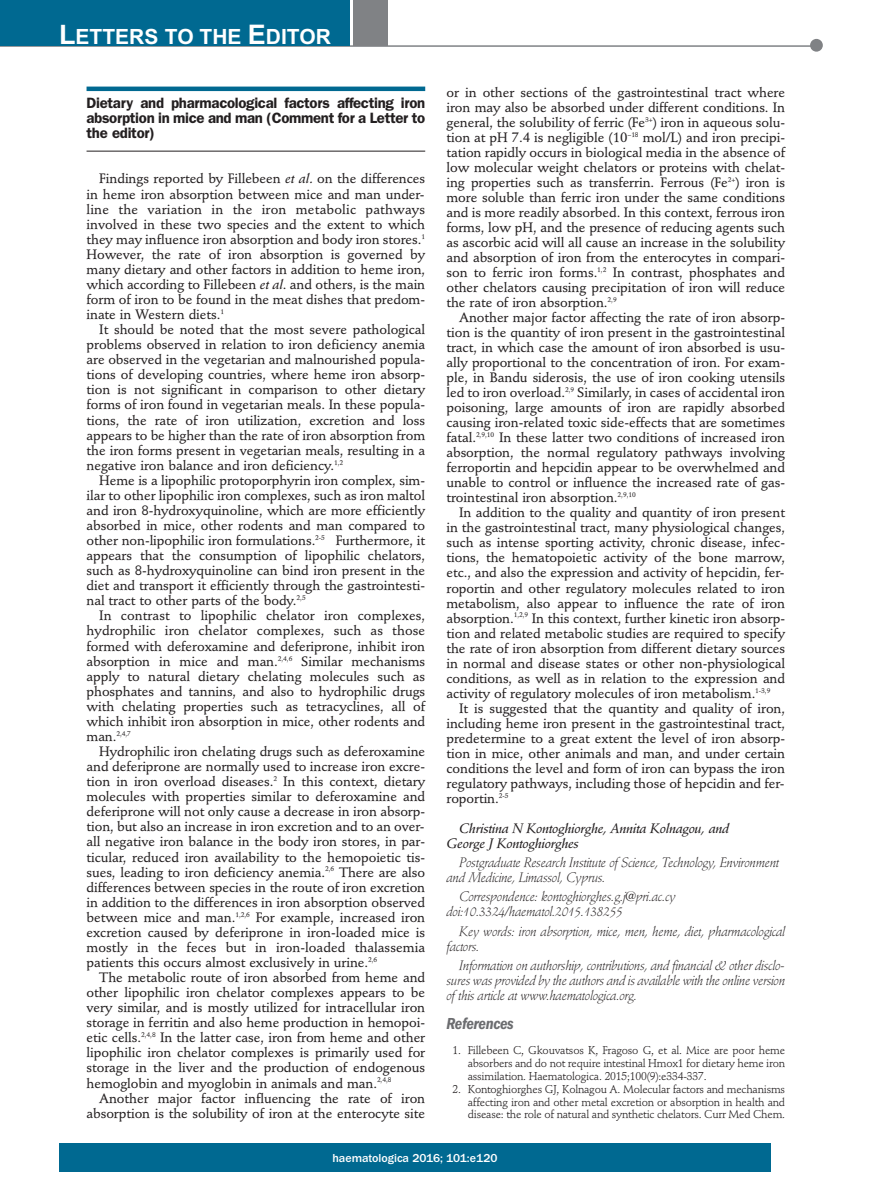
<style>
.page{position:relative;width:893px;height:1191px;background:#fff}
.page>*{position:absolute;margin:0;border:0;box-sizing:border-box;transform-origin:0 0}
.t1{font:700 21px "Arial";color:#fff}
.t2{font:italic 600 condensed 16.5px "Franklin Gothic";letter-spacing:-.02em;color:#6c6d70}
.t3{font:600 15px/15px "Franklin Gothic";letter-spacing:-.02em;color:#231f20;text-align:justify}
.t4{font:500 13.5px/15px "Stempel Schneidler";letter-spacing:-.005em;color:#231f20;text-align:justify}
.t5{font:italic 300 13.5px/15px "Stempel Schneidler";letter-spacing:-.02em;color:#231f20}
.t6{font:italic 13.5px/15px "Stempel Schneidler Med";letter-spacing:-.02em;color:#231f20}
.t7{font:500 12px "Franklin Gothic";color:#fff}
.t8{font:11.25px/12.8px "Stempel Schneidler";letter-spacing:-.02em;color:#231f20;text-align:justify}
.t9{font:500 6.75px "Stempel Schneidler";color:#231f20}
.s1{font-size:27px}
.s2{font-family:"Stempel Schneidler Med";font-weight:400;font-style:italic}
.s3{font-style:italic}
.s4{font-size:13.5px}
</style>
<div class="page">
<hr style="left:87px;top:87px;width:338px;height:4px;background:#006991">
<hr style="left:87px;top:151px;width:338px;height:1px;background:#231f20">
<div style="left:59px;top:1143px;width:712px;height:28px;background:#006991"></div>
<hr style="left:0;top:45px;width:820px;height:2px;background:#808285">
<div style="left:810px;top:39px;width:13px;height:13px;background:#808285;border-radius:50%"></div>
<div style="left:354px;top:0;width:34px;height:45px;background:#808285"></div>
<div style="left:0;top:0;width:350px;height:45px;background:#006991"></div>
<h1 class="t1" style="left:59px;top:25px;width:273px"><span class="s1">L</span>ETTERS TO THE <span class="s1">E</span>DITOR</h1>
<p class="t4" style="left:446px;top:86px;width:340px">or in other sections of the gastrointestinal tract where iron may also be absorbed under different conditions. In general, the solubility of ferric (Fe<sup>3+</sup>) iron in aqueous solu&shy;tion at pH 7.4 is negligible (10<sup>−18</sup> mol/L) and iron precipi&shy;tation rapidly occurs in biological media in the absence of low molecular weight chelators or proteins with chelat&shy;ing properties such as transferrin. Ferrous (Fe<sup>2+</sup>) iron is more soluble than ferric iron under the same conditions and is more readily absorbed. In this context, ferrous iron forms, low pH, and the presence of reducing agents such as ascorbic acid will all cause an increase in the solubility and absorption of iron from the enterocytes in compari&shy;son to ferric iron forms.<sup>1,2</sup> In contrast, phosphates and other chelators causing precipitation of iron will reduce the rate of iron absorption.<sup>2,9</sup></p>
<p class="t4" style="left:446px;top:311px;width:340px;text-indent:13px">Another major factor affecting the rate of iron absorp&shy;tion is the quantity of iron present in the gastrointestinal tract, in which case the amount of iron absorbed is usu&shy;ally proportional to the concentration of iron. For exam&shy;ple, in Bandu siderosis, the use of iron cooking utensils led to iron overload.<sup>2,9</sup> Similarly, in cases of accidental iron poisoning, large amounts of iron are rapidly absorbed causing iron-related toxic side-effects that are sometimes fatal.<sup>2,9,10</sup> In these latter two conditions of increased iron absorption, the normal regulatory pathways involving ferroportin and hepcidin appear to be overwhelmed and unable to control or influence the increased rate of gas&shy;trointestinal iron absorption.<sup>2,9,10</sup></p>
<p class="t4" style="left:446px;top:506px;width:340px;text-indent:13px">In addition to the quality and quantity of iron present in the gastrointestinal tract, many physiological changes, such as intense sporting activity, chronic disease, infec&shy;tions, the hematopoietic activity of the bone marrow, etc., and also the expression and activity of hepcidin, fer&shy;roportin and other regulatory molecules related to iron metabolism, also appear to influence the rate of iron absorption.<sup>1,2,9</sup> In this context, further kinetic iron absorp&shy;tion and related metabolic studies are required to specify the rate of iron absorption from different dietary sources in normal and disease states or other non-physiological conditions, as well as in relation to the expression and activity of regulatory molecules of iron metabolism.<sup>1-3,9</sup></p>
<p class="t4" style="left:446px;top:702px;width:340px;text-indent:13px">It is suggested that the quantity and quality of iron, including heme iron present in the gastrointestinal tract, predetermine to a great extent the level of iron absorp&shy;tion in mice, other animals and man, and under certain conditions the level and form of iron can bypass the iron regulatory pathways, including those of hepcidin and fer&shy;roportin.<sup>2-5</sup></p>
<p class="t6" style="left:446px;top:822px;width:284px;text-indent:13px">Christina N Kontoghiorghe, Annita Kolnagou, and<br>George J Kontoghiorghes</p>
<p class="t5" style="left:446px;top:856px;width:334px;text-indent:13px">Postgraduate Research Institute of Science, Technology, Environment and Medicine, Limassol, Cyprus.</p>
<p class="t5" style="left:446px;top:890px;width:231px;text-indent:13px">Correspondence: kontoghiorghes.g.j@pri.ac.cy doi:10.3324/haematol.2015.138255</p>
<p class="t5" style="left:446px;top:925px;width:340px;text-indent:13px">Key words: iron absorption, mice, men, heme, diet, pharmacological factors.</p>
<p class="t5" style="left:446px;top:959px;width:340px;text-align:justify;text-indent:13px">Information on authorship, contributions, and financial &amp; other disclo&shy;sures was provided by the authors and is available with the online version of this article at www.haematologica.org.</p>
<p class="t2" style="left:446px;top:1017px;width:69px">References</p>
<p class="t8" style="left:468px;top:1045px;width:319px;text-indent:-15px">1. Fillebeen C, Gkouvatsos K, Fragoso G, et al. Mice are poor heme absorbers and do not require intestinal Hmox1 for dietary heme iron assimilation. Haematologica. 2015;100(9):e334-337.</p>
<p class="t8" style="left:468px;top:1083px;width:319px;text-indent:-15px">2. Kontoghiorghes GJ, Kolnagou A. Molecular factors and mechanisms affecting iron and other metal excretion or absorption in health and disease: the role of natural and synthetic chelators. Curr Med Chem.</p>
<p class="t7" style="left:332px;top:1150px;width:167px">haematologica 2016; 101:e120</p>
<p class="t3" style="left:87px;top:97px;width:340px">Dietary and pharmacological factors affecting iron absorption in mice and man (Comment for a Letter to the editor)</p>
<p class="t4" style="left:87px;top:173px;width:340px;text-indent:13px">Findings reported by Fillebeen <span class="s2">et al</span><span class="s3">.</span> on the differences in heme iron absorption between mice and man under&shy;line the variation in the iron metabolic pathways involved in these two species and the extent to which they may influence iron absorption and body iron stores.<sup>1<br></sup>However, the rate of iron absorption is governed by many dietary and other factors in addition to heme iron, which according to Fillebeen <span class="s2">et al</span>. and others, is the main form of iron to be found in the meat dishes that predom&shy;inate in Western diets.<sup>1</sup></p>
<p class="t4" style="left:87px;top:323px;width:340px;text-indent:13px">It should be noted that the most severe pathological problems observed in relation to iron deficiency anemia are observed in the vegetarian and malnourished popula&shy;tions of developing countries, where heme iron absorp&shy;tion is not significant in comparison to other dietary forms of iron found in vegetarian meals. In these popula&shy;tions, the rate of iron utilization, excretion and loss appears to be higher than the rate of iron absorption from the iron forms present in vegetarian meals, resulting in a negative iron balance and iron deficiency.<sup>1,2</sup></p>
<p class="t4" style="left:87px;top:474px;width:340px;text-indent:13px">Heme is a lipophilic protoporphyrin iron complex, sim&shy;ilar to other lipophilic iron complexes, such as iron maltol and iron 8-hydroxyquinoline, which are more efficiently absorbed in mice, other rodents and man compared to other non-lipophilic iron formulations.<sup>2-5</sup> Furthermore, it appears that the consumption of lipophilic chelators, such as 8-hydroxyquinoline can bind iron present in the diet and transport it efficiently through the gastrointesti&shy;nal tract to other parts of the body.<sup>2,5</sup></p>
<p class="t4" style="left:87px;top:609px;width:340px;text-indent:13px">In contrast to lipophilic chelator iron complexes, hydrophilic iron chelator complexes, such as those formed with deferoxamine and deferiprone, inhibit iron absorption in mice and man.<sup>2,4,6</sup> Similar mechanisms apply to natural dietary chelating molecules such as phosphates and tannins, and also to hydrophilic drugs with chelating properties such as tetracyclines, all of which inhibit iron absorption in mice, other rodents and</p>
<p class="t9" style="left:87px;top:730px;width:46px"><span class="s4">man.</span>2,4,7</p>
<p class="t4" style="left:87px;top:745px;width:340px;text-indent:13px">Hydrophilic iron chelating drugs such as deferoxamine and deferiprone are normally used to increase iron excre&shy;tion in iron overload diseases.<sup>2</sup> In this context, dietary molecules with properties similar to deferoxamine and deferiprone will not only cause a decrease in iron absorp&shy;tion, but also an increase in iron excretion and to an over&shy;all negative iron balance in the body iron stores, in par&shy;ticular, reduced iron availability to the hemopoietic tis&shy;sues, leading to iron deficiency anemia.<sup>2,6</sup> There are also differences between species in the route of iron excretion in addition to the differences in iron absorption observed between mice and man.<sup>1,2,6</sup> For example, increased iron excretion caused by deferiprone in iron-loaded mice is mostly in the feces but in iron-loaded thalassemia patients this occurs almost exclusively in urine.<sup>2,6</sup></p>
<p class="t4" style="left:87px;top:971px;width:340px;text-indent:13px">The metabolic route of iron absorbed from heme and other lipophilic iron chelator complexes appears to be very similar, and is mostly utilized for intracellular iron storage in ferritin and also heme production in hemopoi&shy;etic cells.<sup>2,4,8</sup> In the latter case, iron from heme and other lipophilic iron chelator complexes is primarily used for storage in the liver and the production of endogenous hemoglobin and myoglobin in animals and man.<sup>2,4,8</sup></p>
<p class="t4" style="left:87px;top:1091px;width:340px;text-align:right">Another major factor influencing the rate of iron absorption is the solubility of iron at the enterocyte site</p>
</div>
